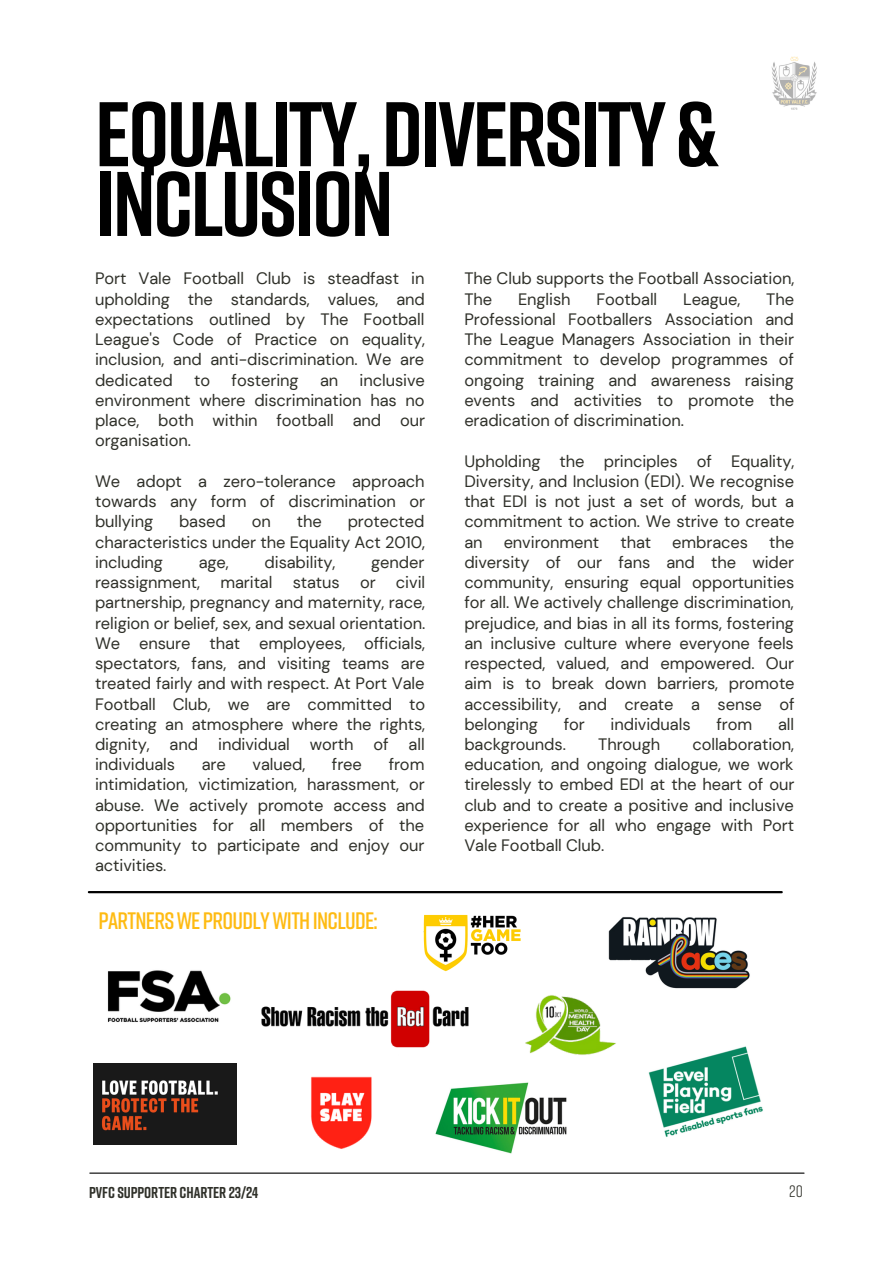
<style>
.page{position:relative;width:893px;height:1264px;background:#fff}
.page>*{position:absolute;margin:0;border:0;box-sizing:border-box;transform-origin:0 0}
.t1{font:700 91.35px/69.8px "Rift";letter-spacing:-.03em;color:#000}
.t2{font:600 23.85px "Rift";letter-spacing:-.03em;color:#febb13}
.t3{font:16.5px/20.2px "DM Sans";letter-spacing:-.005em;color:#2f3029;text-align:justify}
.t4{font:16.5px "Rift";color:#2f3029}
.t5{font:700 15.75px "Rift";letter-spacing:-.005em;color:#2f3029}
</style>
<div class="page">
<img style="left:648px;top:1046px;width:115px;height:91px">
<img style="left:435px;top:1082px;width:132px;height:72px">
<img style="left:261px;top:990px;width:208px;height:58px">
<img style="left:107px;top:970px;width:124px;height:52px">
<hr style="left:89px;top:891px;width:692px;height:2px;background:#000">
<img style="left:423px;top:914px;width:98px;height:58px">
<img style="left:525px;top:995px;width:91px;height:60px">
<img style="left:311px;top:1076px;width:61px;height:73px">
<img style="left:93px;top:1063px;width:143px;height:81px">
<img style="left:595px;top:917px;width:155px;height:84px">
<hr style="left:90px;top:1172px;width:714px;height:1px;background:#000">
<img style="left:771px;top:56px;width:46px;height:54px">
<p class="t1" style="left:95px;top:97px;width:624px">EQUALITY,DIVERSITY&amp;<br>INCLUSION</p>
<p class="t3" style="left:95px;top:269px;width:331px">Port Vale Football Club is steadfast in upholding the standards, values, and expectations outlined by The Football League's Code of Practice on equality, inclusion, and anti-discrimination. We are dedicated</p>
<p class="t3" style="left:464px;top:269px;width:331px">The Club supports the Football Association,<br>The</p>
<p class="t3" style="left:464px;top:289px;width:331px;text-indent:302px">The Professional Footballers Association and The League Managers Association in their commitment to develop programmes of ongoing training and awareness raising events and activities to promote the eradication of discrimination.</p>
<p class="t3" style="left:464px;top:451px;width:332px">Upholding the principles of Equality, Diversity, and Inclusion (EDI). We recognise that EDI is not just a set of words, but a commitment to action. We strive to create an</p>
<p class="t3" style="left:518px;top:289px;width:54px">English</p>
<p class="t3" style="left:596px;top:289px;width:62px">Football</p>
<p class="t3" style="left:683px;top:289px;width:59px">League,</p>
<p class="t3" style="left:95px;top:370px;width:331px;text-indent:264px">inclusive environment where discrimination has no place, both within football and our organisation.</p>
<p class="t3" style="left:95px;top:471px;width:331px">We adopt a zero-tolerance approach towards any form of discrimination or bullying</p>
<p class="t3" style="left:194px;top:370px;width:18px">to</p>
<p class="t3" style="left:231px;top:370px;width:69px">fostering</p>
<p class="t3" style="left:320px;top:370px;width:20px">an</p>
<p class="t3" style="left:95px;top:511px;width:331px;text-indent:252px">protected characteristics under the Equality Act 2010, including</p>
<p class="t3" style="left:179px;top:511px;width:48px">based</p>
<p class="t3" style="left:252px;top:511px;width:21px">on</p>
<p class="t3" style="left:297px;top:511px;width:27px">the</p>
<p class="t3" style="left:464px;top:532px;width:332px;text-indent:305px">the diversity of our fans and the wider community, ensuring equal opportunities for all. We actively challenge discrimination, prejudice, and bias in all its forms, fostering an inclusive culture where everyone feels respected, valued, and empowered. Our aim is to break down barriers, promote accessibility, and create a sense of belonging</p>
<p class="t3" style="left:503px;top:532px;width:97px">environment</p>
<p class="t3" style="left:620px;top:532px;width:32px">that</p>
<p class="t3" style="left:672px;top:532px;width:77px">embraces</p>
<p class="t3" style="left:95px;top:552px;width:332px;text-indent:276px">gender reassignment, marital status or civil partnership, pregnancy and maternity, race, religion or belief, sex, and sexual orientation.<br>We ensure that employees, officials, spectators, fans, and visiting teams are treated fairly and with respect. At Port Vale Football Club, we are committed to creating an atmosphere where the rights, dignity, and individual worth of all individuals</p>
<p class="t3" style="left:199px;top:552px;width:32px">age,</p>
<p class="t3" style="left:264px;top:552px;width:72px">disability,</p>
<p class="t3" style="left:563px;top:714px;width:23px">for</p>
<p class="t3" style="left:610px;top:714px;width:81px">individuals</p>
<p class="t3" style="left:716px;top:714px;width:37px">from</p>
<p class="t3" style="left:778px;top:714px;width:18px">all</p>
<p class="t3" style="left:464px;top:734px;width:103px">backgrounds.</p>
<p class="t3" style="left:598px;top:734px;width:63px">Through</p>
<p class="t3" style="left:464px;top:734px;width:331px;text-indent:228px">collaboration, education, and ongoing dialogue, we work tirelessly to embed EDI at the heart of our club and to create a positive and inclusive experience for all who engage with Port Vale Football Club.</p>
<p class="t3" style="left:95px;top:754px;width:331px;text-indent:293px">from intimidation, victimization, harassment, or abuse. We actively promote access and opportunities for all members of the community to participate and enjoy our activities.</p>
<p class="t3" style="left:202px;top:754px;width:26px">are</p>
<p class="t3" style="left:252px;top:754px;width:54px">valued,</p>
<p class="t3" style="left:332px;top:754px;width:31px">free</p>
<p class="t2" style="left:99px;top:905px;width:281px">PARTNERSWEPROUDLYWITHINCLUDE:</p>
<p class="t5" style="left:89px;top:1182px;width:170px">PVFC SUPPORTER CHARTER 23/24</p>
<p class="t4" style="left:789px;top:1180px;width:15px">20</p>
</div>
